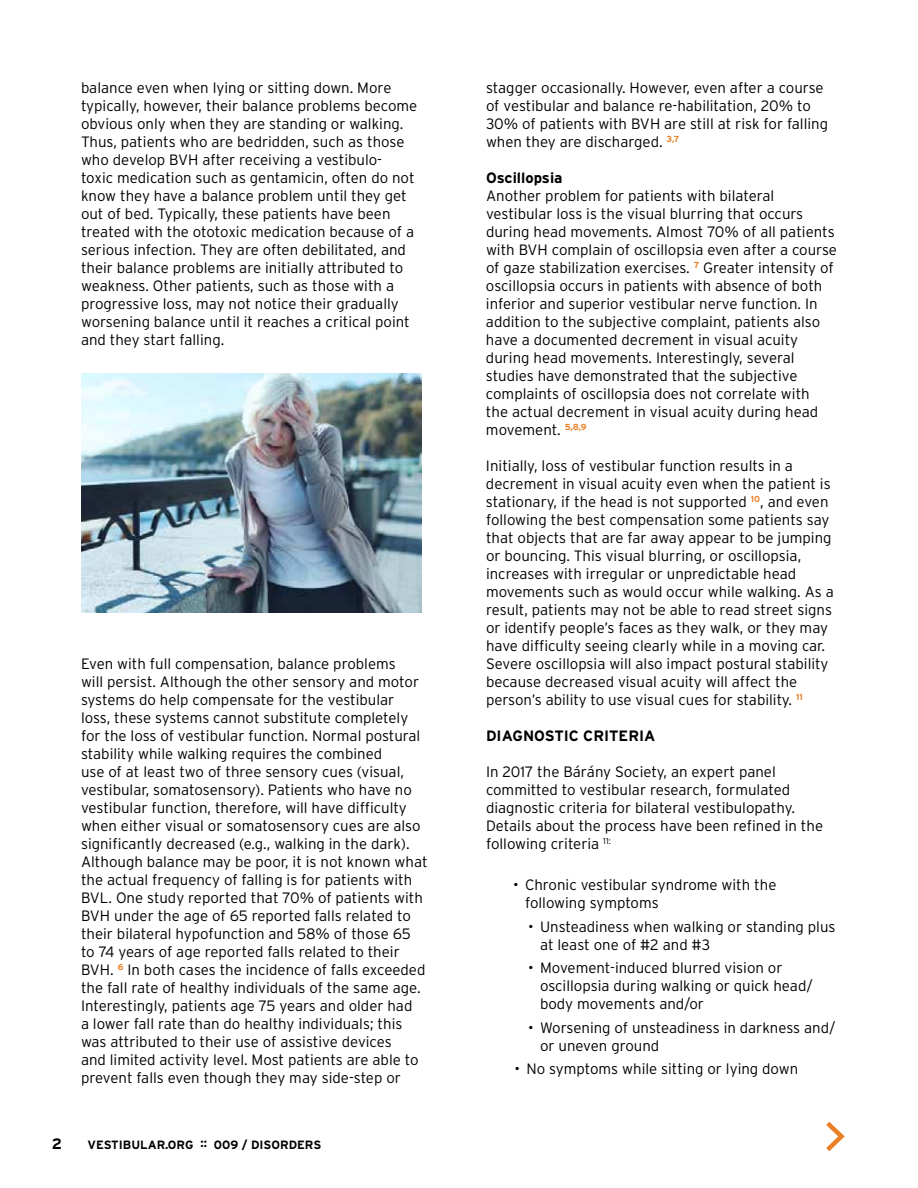
<style>
.page{position:relative;width:918px;height:1188px;background:#fff}
.page>*{position:absolute;margin:0;border:0;box-sizing:border-box;transform-origin:0 0}
.t1{font:300 15px/18px "Interstate";color:#000}
.t2{font:700 15px "Interstate";color:#000}
.t3{font:700 12px "Interstate";color:#000}
</style>
<div class="page">
<img style="left:81px;top:373px;width:340px;height:240px">
<svg style="left:826px;top:1121px;width:19px;height:31px"></svg>
<p class="t1" style="left:81px;top:79px;width:338px">balance even when lying or sitting down. More typically, however, their balance problems become obvious only when they are standing or walking.<br>Thus, patients who are bedridden, such as those who develop BVH after receiving a vestibulo&shy;toxic medication such as gentamicin, often do not know they have a balance problem until they get out of bed. Typically, these patients have been treated with the ototoxic medication because of a serious infection. They are often debilitated, and their balance problems are initially attributed to weakness. Other patients, such as those with a progressive loss, may not notice their gradually worsening balance until it reaches a critical point and they start falling.</p>
<p class="t1" style="left:81px;top:655px;width:348px">Even with full compensation, balance problems<br>will persist. Although the other sensory and motor systems do help compensate for the vestibular<br>loss, these systems cannot substitute completely for the loss of vestibular function. Normal postural stability while walking requires the combined<br>use of at least two of three sensory cues (visual, vestibular, somatosensory). Patients who have no vestibular function, therefore, will have difficulty when either visual or somatosensory cues are also significantly decreased (e.g., walking in the dark).<br>Although balance may be poor, it is not known what the actual frequency of falling is for patients with BVL. One study reported that 70% of patients with BVH under the age of 65 reported falls related to their bilateral hypofunction and 58% of those 65 to 74 years of age reported falls related to their BVH. <sup>6</sup> In both cases the incidence of falls exceeded the fall rate of healthy individuals of the same age.<br>Interestingly, patients age 75 years and older had<br>a lower fall rate than do healthy individuals; this was attributed to their use of assistive devices<br>and limited activity level. Most patients are able to prevent falls even though they may side-step or</p>
<p class="t2" style="left:52px;top:1135px;width:12px">2</p>
<p class="t3" style="left:87px;top:1138px;width:235px">VESTIBULAR.ORG :: 009 / DISORDERS</p>
<p class="t1" style="left:486px;top:79px;width:344px">stagger occasionally. However, even after a course of vestibular and balance re-habilitation, 20% to 30% of patients with BVH are still at risk for falling when they are discharged. <sup>3,7</sup></p>
<p class="t2" style="left:486px;top:169px;width:78px">Oscillopsia</p>
<p class="t1" style="left:486px;top:187px;width:353px">Another problem for patients with bilateral vestibular loss is the visual blurring that occurs during head movements. Almost 70% of all patients with BVH complain of oscillopsia even after a course of gaze stabilization exercises. <sup>7</sup> Greater intensity of oscillopsia occurs in patients with absence of both inferior and superior vestibular nerve function. In addition to the subjective complaint, patients also have a documented decrement in visual acuity during head movements. Interestingly, several studies have demonstrated that the subjective complaints of oscillopsia does not correlate with<br>the actual decrement in visual acuity during head movement. <sup>5,8,9</sup></p>
<p class="t1" style="left:486px;top:457px;width:349px">Initially, loss of vestibular function results in a decrement in visual acuity even when the patient is stationary, if the head is not supported <sup>10</sup>, and even following the best compensation some patients say that objects that are far away appear to be jumping or bouncing. This visual blurring, or oscillopsia, increases with irregular or unpredictable head movements such as would occur while walking. As a result, patients may not be able to read street signs or identify people’s faces as they walk, or they may have difficulty seeing clearly while in a moving car.<br>Severe oscillopsia will also impact postural stability because decreased visual acuity will affect the person’s ability to use visual cues for stability. <sup>11</sup></p>
<p class="t2" style="left:486px;top:727px;width:171px">DIAGNOSTIC CRITERIA</p>
<p class="t1" style="left:486px;top:763px;width:339px">In 2017 the Bárány Society, an expert panel committed to vestibular research, formulated diagnostic criteria for bilateral vestibulopathy.<br>Details about the process have been refined in the following criteria <sup>11:</sup></p>
<p class="t1" style="left:525px;top:876px;width:253px;text-indent:-12px">• Chronic vestibular syndrome with the following symptoms</p>
<p class="t1" style="left:540px;top:917px;width:297px;text-indent:-12px">• Unsteadiness when walking or standing plus at least one of #2 and #3</p>
<p class="t1" style="left:540px;top:959px;width:274px;text-indent:-12px">• Movement-induced blurred vision or oscillopsia during walking or quick head/ body movements and/or</p>
<p class="t1" style="left:540px;top:1018px;width:297px;text-indent:-12px">• Worsening of unsteadiness in darkness and/ or uneven ground</p>
<p class="t1" style="left:514px;top:1060px;width:285px">• No symptoms while sitting or lying down</p>
</div>
